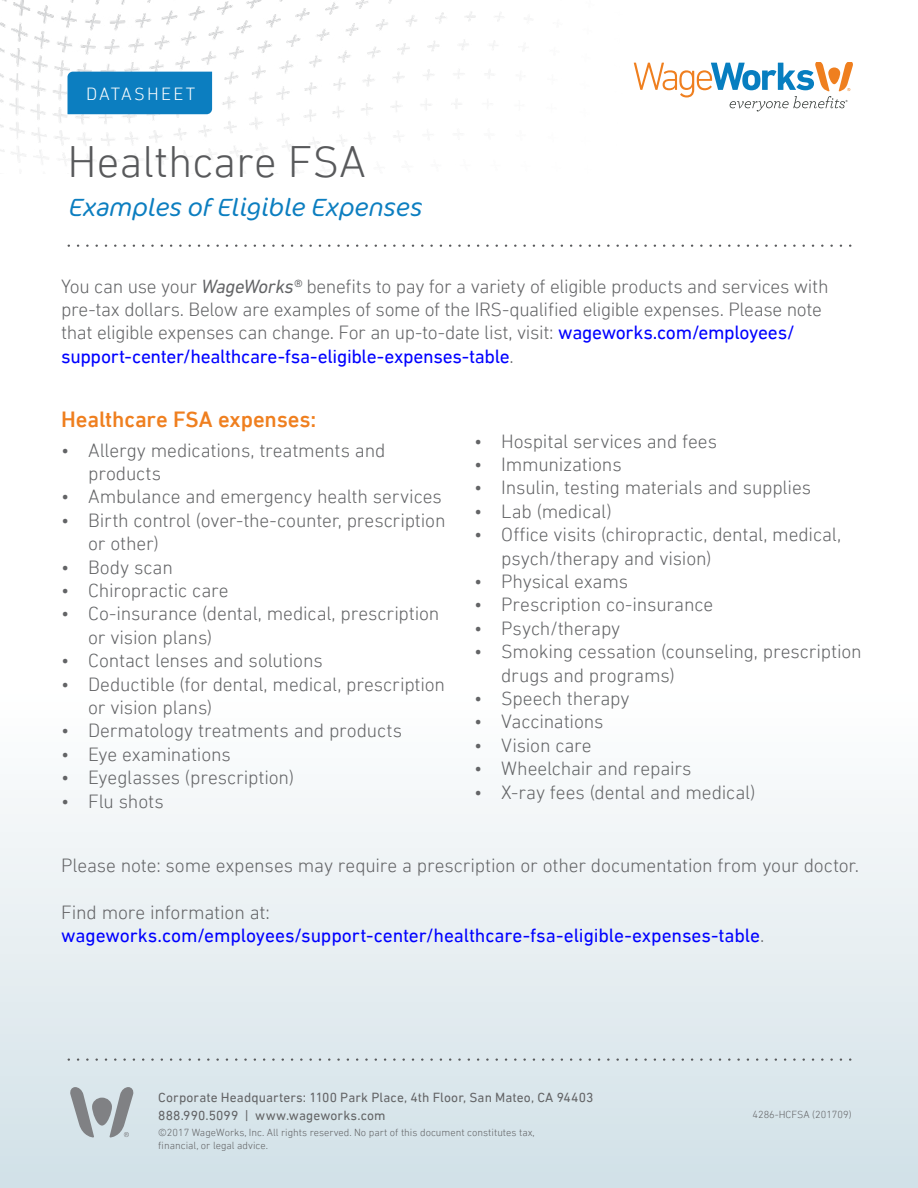
<style>
.page{position:relative;width:918px;height:1188px;background:#fff}
.page>*{position:absolute;margin:0;border:0;box-sizing:border-box;transform-origin:0 0}
.t1{font:300 45px "DIN Next LT Pro";color:#58595b}
.t2{font:italic 300 25.5px "Cocon Pro";letter-spacing:-.005em;color:#0c7ec0}
.t3{font:500 22.5px "DIN Next LT Pro";letter-spacing:-.005em;color:#ef7f1f}
.t4{font:300 19.5px/23.4px "DIN Next LT Pro";letter-spacing:-.01em;color:#636466}
.t5{font:19.5px/23.4px "DIN Next LT Pro";letter-spacing:-.005em;color:#00f}
.t6{font:300 18px "DIN Next LT Pro";letter-spacing:.125em;color:#fff}
.t7{font:13.5px/18.1px "DIN Next LT Pro";letter-spacing:.01em;color:#636466}
.t8{font:300 10.5px/13.5px "DIN Next LT Pro";color:#636466}
.s1{font-weight:400;font-style:italic}
.s2{font-weight:400;color:#00f}
.s3{font-weight:300;color:#636466}
</style>
<div class="page">
<div style="left:0;top:691px;width:918px;height:497px;background:linear-gradient(to bottom,#fffefe,#d1e0e7)"></div>
<img style="left:0;top:0;width:501px;height:165px">
<div style="left:68px;top:72px;width:144px;height:42px;background:#0c7ec0"></div>
<svg style="left:634px;top:63px;width:219px;height:48px"></svg>
<svg style="left:69px;top:245px;width:781px;height:2px"></svg>
<svg style="left:69px;top:1058px;width:781px;height:3px;background:#c8d2d6"></svg>
<svg style="left:70px;top:1087px;width:24px;height:50px"></svg>
<div style="left:92px;top:1098px;width:20px;height:28px;background:#808184;border-radius:10px"></div>
<svg style="left:109px;top:1087px;width:24px;height:50px"></svg>
<p class="t6" style="left:86px;top:83px;width:111px">DATASHEET</p>
<h1 class="t1" style="left:68px;top:136px;width:300px">Healthcare FSA</h1>
<h2 class="t2" style="left:68px;top:191px;width:355px">Examples of Eligible Expenses</h2>
<p class="t4" style="left:61px;top:274px;width:769px">You can use your <span class="s1">WageWorks®</span> benefits to pay for a variety of eligible products and services with pre-tax dollars. Below are examples of some of the IRS-qualified eligible expenses. Please note that eligible expenses can change. For an up-to-date list, visit: <span class="s2">wageworks.com/employees/ support-center/healthcare-fsa-eligible-expenses-table</span>.</p>
<p class="t3" style="left:61px;top:406px;width:257px">Healthcare FSA expenses:</p>
<p class="t4" style="left:88px;top:438px;width:299px;text-indent:-27px">• Allergy medications, treatments and products</p>
<p class="t4" style="left:61px;top:485px;width:382px">• Ambulance and emergency health services</p>
<p class="t4" style="left:88px;top:508px;width:359px;text-indent:-27px">• Birth control (over-the-counter, prescription or other)</p>
<p class="t4" style="left:61px;top:555px;width:113px">• Body scan</p>
<p class="t4" style="left:61px;top:579px;width:169px">• Chiropractic care</p>
<p class="t4" style="left:88px;top:602px;width:353px;text-indent:-27px">• Co-insurance (dental, medical, prescription or vision plans)</p>
<p class="t4" style="left:61px;top:649px;width:263px">• Contact lenses and solutions</p>
<p class="t4" style="left:88px;top:672px;width:358px;text-indent:-27px">• Deductible (for dental, medical, prescription or vision plans)</p>
<p class="t4" style="left:61px;top:719px;width:342px">• Dermatology treatments and products</p>
<p class="t4" style="left:61px;top:742px;width:171px">• Eye examinations</p>
<p class="t4" style="left:61px;top:766px;width:234px">• Eyeglasses (prescription)</p>
<p class="t4" style="left:61px;top:789px;width:104px">• Flu shots</p>
<p class="t4" style="left:474px;top:429px;width:244px">• Hospital services and fees</p>
<p class="t4" style="left:474px;top:453px;width:149px">• Immunizations</p>
<p class="t4" style="left:474px;top:476px;width:338px">• Insulin, testing materials and supplies</p>
<p class="t4" style="left:474px;top:499px;width:139px">• Lab (medical)</p>
<p class="t4" style="left:501px;top:523px;width:341px;text-indent:-27px">• Office visits (chiropractic, dental, medical, psych/therapy and vision)</p>
<p class="t4" style="left:474px;top:570px;width:155px">• Physical exams</p>
<p class="t4" style="left:474px;top:593px;width:241px">• Prescription co-insurance</p>
<p class="t4" style="left:474px;top:616px;width:148px">• Psych/therapy</p>
<p class="t4" style="left:501px;top:640px;width:362px;text-indent:-27px">• Smoking cessation (counseling, prescription drugs and programs)</p>
<p class="t4" style="left:474px;top:687px;width:157px">• Speech therapy</p>
<p class="t4" style="left:474px;top:710px;width:131px">• Vaccinations</p>
<p class="t4" style="left:474px;top:733px;width:119px">• Vision care</p>
<p class="t4" style="left:474px;top:757px;width:219px">• Wheelchair and repairs</p>
<p class="t4" style="left:474px;top:780px;width:283px">• X-ray fees (dental and medical)</p>
<p class="t4" style="left:61px;top:853px;width:799px">Please note: some expenses may require a prescription or other documentation from your doctor.</p>
<p class="t5" style="left:61px;top:900px;width:705px"><span class="s3">Find more information at: </span>wageworks.com/employees/support-center/healthcare-fsa-eligible-expenses-table<span class="s3">.</span></p>
<p class="t7" style="left:158px;top:1088px;width:437px">Corporate Headquarters: 1100 Park Place, 4th Floor, San Mateo, CA 94403<br>888.990.5099 | www.wageworks.com</p>
<p class="t8" style="left:158px;top:1126px;width:378px">©2017 WageWorks, Inc. All rights reserved. No part of this document constitutes tax, financial, or legal advice.</p>
<p class="t8" style="left:753px;top:1107px;width:101px">4286-HCFSA (201709)</p>
</div>
